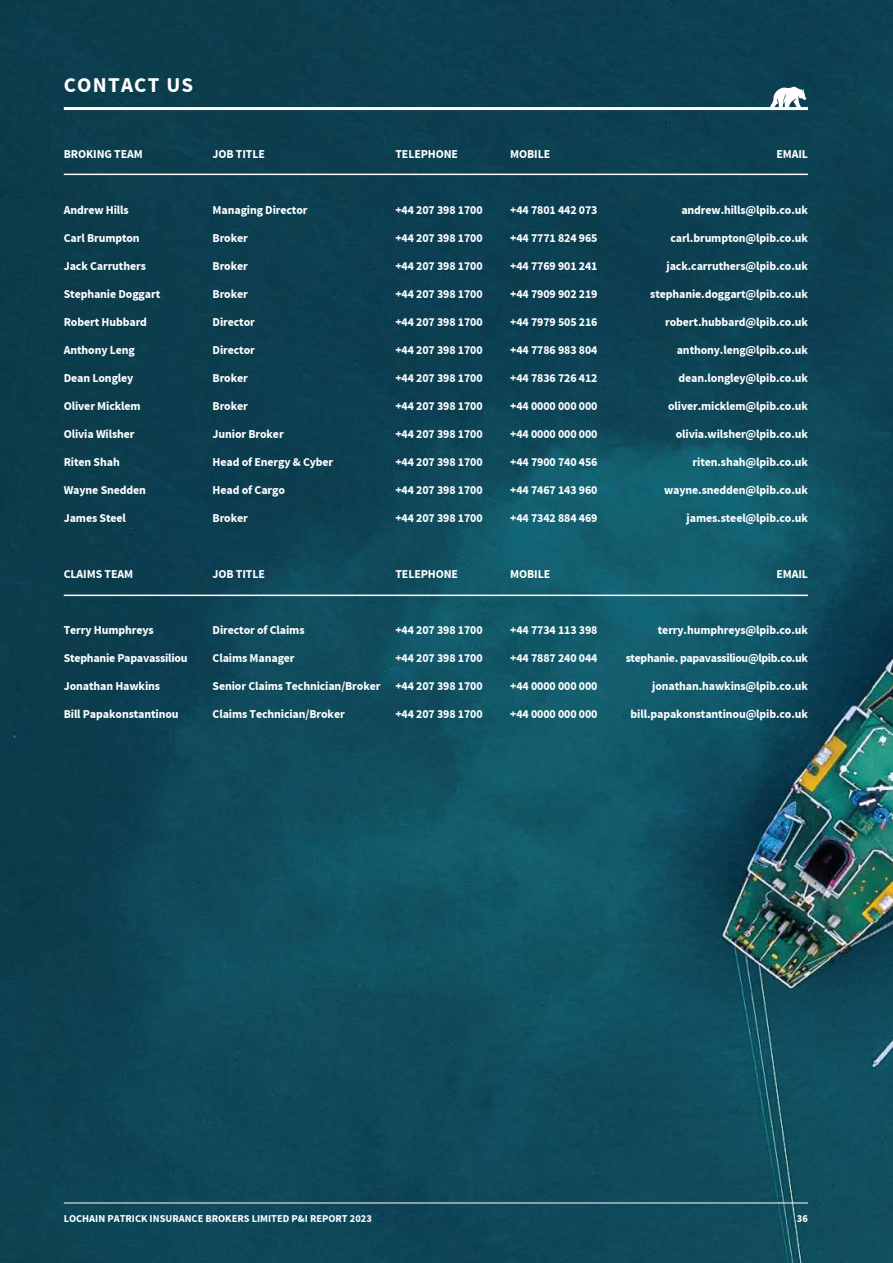
<style>
.page{position:relative;width:893px;height:1263px;background:#fff}
.page>*{position:absolute;margin:0;border:0;box-sizing:border-box;transform-origin:0 0}
.t1{font:700 21px "Source Sans Pro";letter-spacing:.06em;color:#fff}
.t2{font:700 12px "Source Sans Pro";letter-spacing:-.01em;color:#fff}
.t3{font:700 12px "Source Sans Pro";letter-spacing:-.03em;color:#fff}
.t4{font:700 10.5px "Source Sans Pro";color:#fff}
</style>
<div class="page">
<img style="left:0;top:0;width:893px;height:1263px">
<hr style="left:64px;top:1202px;width:744px;height:1px;background:#fff">
<hr style="left:64px;top:174px;width:744px;height:1px;background:#fff">
<hr style="left:64px;top:595px;width:744px;height:1px;background:#fff">
<hr style="left:64px;top:107px;width:744px;height:3px;background:#fff">
<svg style="left:770px;top:87px;width:36px;height:21px"></svg>
<h1 class="t1" style="left:64px;top:74px;width:131px">CONTACT US</h1>
<p class="t2" style="left:64px;top:147px;width:81px">BROKING TEAM</p>
<p class="t2" style="left:213px;top:147px;width:54px">JOB TITLE</p>
<p class="t2" style="left:395px;top:147px;width:64px">TELEPHONE</p>
<p class="t2" style="left:510px;top:147px;width:41px">MOBILE</p>
<p class="t2" style="left:776px;top:147px;width:33px">EMAIL</p>
<p class="t2" style="left:64px;top:203px;width:67px">Andrew Hills</p>
<p class="t2" style="left:64px;top:231px;width:77px">Carl Brumpton</p>
<p class="t2" style="left:64px;top:259px;width:84px">Jack Carruthers</p>
<p class="t2" style="left:64px;top:287px;width:98px">Stephanie Doggart</p>
<p class="t2" style="left:64px;top:315px;width:85px">Robert Hubbard</p>
<p class="t2" style="left:64px;top:343px;width:73px">Anthony Leng</p>
<p class="t2" style="left:64px;top:371px;width:71px">Dean Longley</p>
<p class="t2" style="left:64px;top:399px;width:78px">Oliver Micklem</p>
<p class="t2" style="left:64px;top:427px;width:72px">Olivia Wilsher</p>
<p class="t2" style="left:64px;top:455px;width:58px">Riten Shah</p>
<p class="t2" style="left:64px;top:483px;width:84px">Wayne Snedden</p>
<p class="t2" style="left:64px;top:511px;width:64px">James Steel</p>
<p class="t2" style="left:213px;top:203px;width:96px">Managing Director</p>
<p class="t2" style="left:213px;top:231px;width:37px">Broker</p>
<p class="t2" style="left:213px;top:259px;width:37px">Broker</p>
<p class="t2" style="left:213px;top:287px;width:37px">Broker</p>
<p class="t2" style="left:213px;top:315px;width:44px">Director</p>
<p class="t2" style="left:213px;top:343px;width:44px">Director</p>
<p class="t2" style="left:213px;top:371px;width:37px">Broker</p>
<p class="t2" style="left:213px;top:399px;width:37px">Broker</p>
<p class="t2" style="left:213px;top:427px;width:73px">Junior Broker</p>
<p class="t2" style="left:213px;top:455px;width:122px">Head of Energy &amp; Cyber</p>
<p class="t2" style="left:213px;top:483px;width:74px">Head of Cargo</p>
<p class="t2" style="left:213px;top:511px;width:37px">Broker</p>
<p class="t2" style="left:395px;top:203px;width:89px">+44 207 398 1700</p>
<p class="t2" style="left:395px;top:231px;width:89px">+44 207 398 1700</p>
<p class="t2" style="left:395px;top:259px;width:89px">+44 207 398 1700</p>
<p class="t2" style="left:395px;top:287px;width:89px">+44 207 398 1700</p>
<p class="t2" style="left:395px;top:315px;width:89px">+44 207 398 1700</p>
<p class="t2" style="left:395px;top:343px;width:89px">+44 207 398 1700</p>
<p class="t2" style="left:395px;top:371px;width:89px">+44 207 398 1700</p>
<p class="t2" style="left:395px;top:399px;width:89px">+44 207 398 1700</p>
<p class="t2" style="left:395px;top:427px;width:89px">+44 207 398 1700</p>
<p class="t2" style="left:395px;top:455px;width:89px">+44 207 398 1700</p>
<p class="t2" style="left:395px;top:483px;width:89px">+44 207 398 1700</p>
<p class="t2" style="left:395px;top:511px;width:89px">+44 207 398 1700</p>
<p class="t2" style="left:510px;top:203px;width:89px">+44 7801 442 073</p>
<p class="t2" style="left:510px;top:231px;width:89px">+44 7771 824 965</p>
<p class="t2" style="left:510px;top:259px;width:89px">+44 7769 901 241</p>
<p class="t2" style="left:510px;top:287px;width:89px">+44 7909 902 219</p>
<p class="t2" style="left:510px;top:315px;width:89px">+44 7979 505 216</p>
<p class="t2" style="left:510px;top:343px;width:89px">+44 7786 983 804</p>
<p class="t2" style="left:510px;top:371px;width:89px">+44 7836 726 412</p>
<p class="t2" style="left:510px;top:399px;width:89px">+44 0000 000 000</p>
<p class="t2" style="left:510px;top:427px;width:89px">+44 0000 000 000</p>
<p class="t2" style="left:510px;top:455px;width:89px">+44 7900 740 456</p>
<p class="t2" style="left:510px;top:483px;width:89px">+44 7467 143 960</p>
<p class="t2" style="left:510px;top:511px;width:89px">+44 7342 884 469</p>
<p class="t2" style="left:681px;top:203px;width:128px">andrew.hills@lpib.co.uk</p>
<p class="t2" style="left:670px;top:231px;width:139px">carl.brumpton@lpib.co.uk</p>
<p class="t2" style="left:667px;top:259px;width:143px">jack.carruthers@lpib.co.uk</p>
<p class="t2" style="left:650px;top:287px;width:159px">stephanie.doggart@lpib.co.uk</p>
<p class="t2" style="left:665px;top:315px;width:144px">robert.hubbard@lpib.co.uk</p>
<p class="t2" style="left:677px;top:343px;width:133px">anthony.leng@lpib.co.uk</p>
<p class="t2" style="left:678px;top:371px;width:131px">dean.longley@lpib.co.uk</p>
<p class="t2" style="left:668px;top:399px;width:141px">oliver.micklem@lpib.co.uk</p>
<p class="t2" style="left:676px;top:427px;width:134px">olivia.wilsher@lpib.co.uk</p>
<p class="t2" style="left:693px;top:455px;width:117px">riten.shah@lpib.co.uk</p>
<p class="t2" style="left:664px;top:483px;width:145px">wayne.snedden@lpib.co.uk</p>
<p class="t2" style="left:687px;top:511px;width:123px">james.steel@lpib.co.uk</p>
<p class="t2" style="left:64px;top:567px;width:71px">CLAIMS TEAM</p>
<p class="t2" style="left:213px;top:567px;width:54px">JOB TITLE</p>
<p class="t2" style="left:395px;top:567px;width:64px">TELEPHONE</p>
<p class="t2" style="left:510px;top:567px;width:41px">MOBILE</p>
<p class="t2" style="left:776px;top:567px;width:33px">EMAIL</p>
<p class="t2" style="left:64px;top:623px;width:92px">Terry Humphreys</p>
<p class="t2" style="left:64px;top:651px;width:125px">Stephanie Papavassiliou</p>
<p class="t2" style="left:64px;top:679px;width:98px">Jonathan Hawkins</p>
<p class="t2" style="left:64px;top:707px;width:116px">Bill Papakonstantinou</p>
<p class="t2" style="left:213px;top:623px;width:94px">Director of Claims</p>
<p class="t2" style="left:213px;top:651px;width:84px">Claims Manager</p>
<p class="t2" style="left:213px;top:679px;width:169px">Senior Claims Technician/Broker</p>
<p class="t2" style="left:213px;top:707px;width:134px">Claims Technician/Broker</p>
<p class="t2" style="left:395px;top:623px;width:89px">+44 207 398 1700</p>
<p class="t2" style="left:395px;top:651px;width:89px">+44 207 398 1700</p>
<p class="t2" style="left:395px;top:679px;width:89px">+44 207 398 1700</p>
<p class="t2" style="left:395px;top:707px;width:89px">+44 207 398 1700</p>
<p class="t2" style="left:510px;top:623px;width:89px">+44 7734 113 398</p>
<p class="t2" style="left:510px;top:651px;width:89px">+44 7887 240 044</p>
<p class="t2" style="left:510px;top:679px;width:89px">+44 0000 000 000</p>
<p class="t2" style="left:510px;top:707px;width:89px">+44 0000 000 000</p>
<p class="t2" style="left:658px;top:623px;width:152px">terry.humphreys@lpib.co.uk</p>
<p class="t3" style="left:626px;top:651px;width:184px">stephanie. papavassiliou@lpib.co.uk</p>
<p class="t2" style="left:652px;top:679px;width:157px">jonathan.hawkins@lpib.co.uk</p>
<p class="t2" style="left:631px;top:707px;width:179px">bill.papakonstantinou@lpib.co.uk</p>
<p class="t4" style="left:64px;top:1213px;width:310px">LOCHAIN PATRICK INSURANCE BROKERS LIMITED P&amp;I REPORT 2023</p>
<p class="t4" style="left:797px;top:1213px;width:12px">36</p>
</div>
